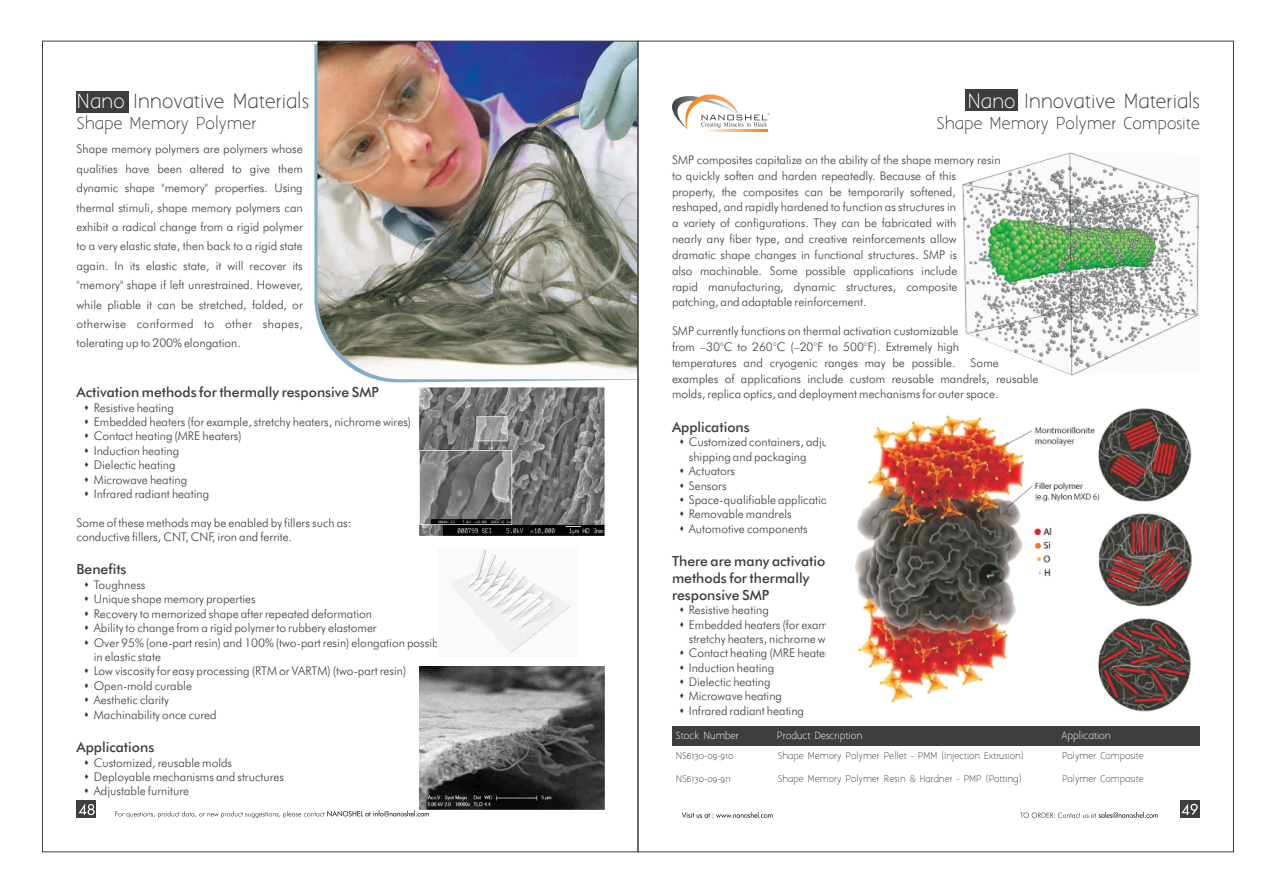
<style>
.page{position:relative;width:1276px;height:893px;background:#fff}
.page>*{position:absolute;margin:0;border:0;box-sizing:border-box;transform-origin:0 0}
.t1{font:18px "Aaargh Normal";color:#3e3e3f}
.t2{font:18px "Aaargh Normal";color:#fff}
.t3{font:15px "Aaargh Normal";color:#3e3e3f}
.t4{font:500 14px/16.8px "Futura BT";color:#3e3e3f}
.t5{font:300 12px/15.8px "Futura BT";color:#3e3e3f}
.t6{font:9px "Aaargh Normal";color:#fff}
.t7{font:8.5px "Aaargh Normal";color:#3e3e3f}
.s1{color:#fff}
</style>
<div class="page">
<img style="left:449px;top:549px;width:125px;height:104px">
<img style="left:419px;top:388px;width:185px;height:147px">
<svg style="left:314px;top:43px;width:322px;height:340px"></svg>
<img style="left:317px;top:43px;width:319px;height:336px">
<div style="left:77px;top:801px;width:19px;height:17px;background:#3e3e3f"></div>
<svg style="left:78px;top:804px;width:17px;height:11px"></svg>
<div style="left:77px;top:92px;width:52px;height:21px;background:#3e3e3f"></div>
<img style="left:419px;top:666px;width:185px;height:143px">
<img style="left:855px;top:408px;width:337px;height:304px">
<div style="left:965px;top:90px;width:52px;height:21px;background:#3e3e3f"></div>
<div style="left:1179px;top:801px;width:20px;height:17px;background:#3e3e3f"></div>
<svg style="left:1181px;top:803px;width:16px;height:12px"></svg>
<img style="left:962px;top:152px;width:237px;height:223px">
<div style="left:672px;top:726px;width:527px;height:19px;background:#3e3e3f"></div>
<svg style="left:672px;top:94px;width:97px;height:36px"></svg>
<svg style="left:704px;top:129px;width:63px;height:2px"></svg>
<svg style="left:115px;top:810px;width:314px;height:8px"></svg>
<svg style="left:1020px;top:812px;width:138px;height:6px"></svg>
<svg style="left:682px;top:812px;width:90px;height:6px"></svg>
<h1 class="t1" style="left:133px;top:91px;width:177px">Innovative Materials</h1>
<p class="t5" style="left:77px;top:140px;width:228px;line-height:19.4px;text-align:justify">Shape memory polymers are polymers whose qualities have been altered to give them dynamic shape "memory" properties. Using thermal stimuli, shape memory polymers can exhibit a radical change from a rigid polymer to a very elastic state, then back to a rigid state again. In its elastic state, it will recover its "memory" shape if left unrestrained. However, while pliable it can be stretched, folded, or otherwise conformed to other shapes, tolerating up to 200% elongation.</p>
<p class="t5" style="left:672px;top:153px;width:330px">SMP composites capitalize on the ability of the shape memory resin to quickly soften and harden repeatedly. Because of this property, the composites can be temporarily softened, reshaped, and rapidly hardened to function as structures in<br>a variety of configurations. They can be fabricated with<br>nearly any fiber type, and creative reinforcements allow dramatic shape changes in functional structures. SMP is<br>also machinable. Some possible applications include<br>rapid manufacturing, dynamic structures, composite patching, and adaptable reinforcement.</p>
<h1 class="t1" style="left:967px;top:91px;width:234px"><span class="s1">Nano</span> Innovative Materials</h1>
<p class="t3" style="left:936px;top:114px;width:265px">Shape Memory Polymer Composite</p>
<h1 class="t2" style="left:77px;top:91px;width:50px">Nano</h1>
<p class="t3" style="left:77px;top:114px;width:181px">Shape Memory Polymer</p>
<p class="t5" style="left:672px;top:324px;width:289px;text-align:justify">SMP currently functions on thermal activation customizable from –30°C to 260°C (–20°F to 500°F). Extremely high temperatures and cryogenic ranges may be possible.</p>
<p class="t5" style="left:672px;top:356px;width:368px;text-indent:299px">Some examples of applications include custom reusable mandrels, reusable molds, replica optics, and deployment mechanisms for outer space.</p>
<p class="t4" style="left:672px;top:420px;width:79px">Applications</p>
<p class="t5" style="left:679px;top:435px;width:180px">▲Customized containers, adjustable</p>
<p class="t5" style="left:689px;top:450px;width:119px">shipping and packaging</p>
<p class="t5" style="left:689px;top:464px;width:48px">Actuators</p>
<p class="t5" style="left:689px;top:478px;width:39px">Sensors</p>
<p class="t5" style="left:689px;top:493px;width:151px">Space-qualifiable applications</p>
<p class="t5" style="left:689px;top:508px;width:121px;line-height:14.4px">Removable mandrels<br>Automotive components</p>
<p class="t4" style="left:672px;top:554px;width:163px">There are many activation methods for thermally responsive SMP</p>
<p class="t5" style="left:689px;top:604px;width:159px;line-height:14.4px">Resistive heating<br>Embedded heaters (for example,</p>
<p class="t5" style="left:689px;top:632px;width:159px">stretchy heaters, nichrome wires)</p>
<p class="t5" style="left:689px;top:646px;width:149px">Contact heating (MRE heaters)</p>
<p class="t5" style="left:689px;top:661px;width:87px">Induction heating</p>
<p class="t5" style="left:689px;top:675px;width:83px">Dielectic heating</p>
<p class="t5" style="left:689px;top:690px;width:117px;line-height:14.4px">Microwave heating<br>Infrared radiant heating</p>
<p class="t4" style="left:77px;top:385px;width:304px">Activation methods for thermally responsive SMP</p>
<p class="t5" style="left:94px;top:401px;width:82px">Resistive heating</p>
<p class="t5" style="left:94px;top:415px;width:319px">Embedded heaters (for example, stretchy heaters, nichrome wires)</p>
<p class="t5" style="left:94px;top:429px;width:149px">Contact heating (MRE heaters)</p>
<p class="t5" style="left:94px;top:444px;width:87px">Induction heating</p>
<p class="t5" style="left:94px;top:458px;width:83px">Dielectic heating</p>
<p class="t5" style="left:94px;top:473px;width:117px;line-height:14.4px">Microwave heating<br>Infrared radiant heating</p>
<p class="t5" style="left:77px;top:516px;width:276px;line-height:14.4px">Some of these methods may be enabled by fillers such as: conductive fillers, CNT, CNF, iron and ferrite.</p>
<p class="t4" style="left:77px;top:562px;width:52px">Benefits</p>
<p class="t5" style="left:94px;top:578px;width:53px">Toughness</p>
<p class="t5" style="left:94px;top:592px;width:163px">Unique shape memory properties</p>
<p class="t5" style="left:94px;top:607px;width:280px">Recovery to memorized shape after repeated deformation</p>
<p class="t5" style="left:94px;top:622px;width:355px;line-height:14.4px">Ability to change from a rigid polymer to rubbery elastomer<br>Over 95% (one-part resin) and 100% (two-part resin) elongation possible</p>
<p class="t5" style="left:94px;top:650px;width:69px">in elastic state</p>
<p class="t5" style="left:94px;top:664px;width:314px">Low viscosity for easy processing (RTM or VARTM) (two-part resin)</p>
<p class="t5" style="left:94px;top:679px;width:100px">Open-mold curable</p>
<p class="t5" style="left:94px;top:694px;width:124px;line-height:14.4px">Aesthetic clarity<br>Machinability once cured</p>
<p class="t4" style="left:77px;top:740px;width:79px">Applications</p>
<p class="t5" style="left:84px;top:755px;width:150px">▲Customized, reusable molds</p>
<p class="t5" style="left:94px;top:771px;width:192px;line-height:14.4px">Deployable mechanisms and structures<br>Adjustable furniture</p>
<p class="t6" style="left:676px;top:730px;width:65px">Stock Number</p>
<p class="t6" style="left:777px;top:730px;width:87px">Product Description</p>
<p class="t6" style="left:1061px;top:730px;width:51px">Application</p>
<p class="t7" style="left:676px;top:751px;width:59px">NS6130-09-910</p>
<p class="t7" style="left:778px;top:751px;width:247px">Shape Memory Polymer Pellet - PMM (Injection Extrusion)</p>
<p class="t7" style="left:1062px;top:751px;width:83px">Polymer Composite</p>
<p class="t7" style="left:676px;top:773px;width:57px">NS6130-09-911</p>
<p class="t7" style="left:778px;top:773px;width:245px">Shape Memory Polymer Resin &amp; Hardner - PMP (Potting)</p>
<p class="t7" style="left:1062px;top:773px;width:83px">Polymer Composite</p>
</div>
